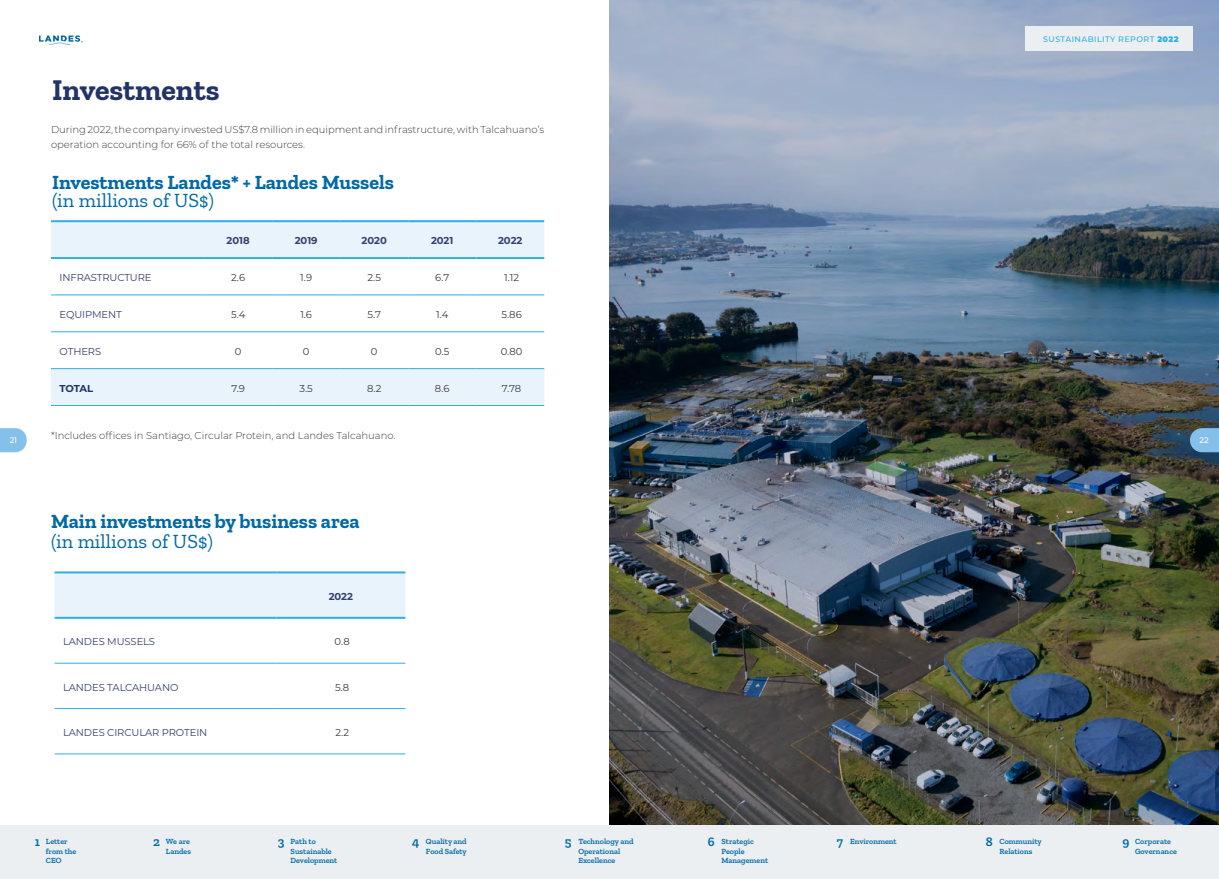
<style>
.page{position:relative;width:1219px;height:879px;background:#fff}
.page>*{position:absolute;margin:0;border:0;box-sizing:border-box;transform-origin:0 0}
.t1{font:700 30px "Zilla Slab";color:#223367}
.t2{font:700 20px "Zilla Slab";color:#0069a6}
.t3{font:20px "Zilla Slab";color:#0069a6}
.t4{font:600 13px "Zilla Slab";color:#0069a6}
.t5{font:300 10px/15px "Montserrat";color:#3c3c3b}
.t6{font:10px "Montserrat";letter-spacing:-.01em;color:#363f71}
.t7{font:10px "Montserrat";color:#3c3c3b}
.t8{font:700 10px "Montserrat";color:#363f71}
.t9{font:700 10px "Montserrat";letter-spacing:-.02em;color:#223367}
.t10{font:600 8px/9.6px "Zilla Slab";color:#0069a6}
.t11{font:500 8px "Montserrat";letter-spacing:.05em;color:#2eafe4}
.t12{font:500 8px "Montserrat";color:#fff}
.s1{font-weight:900}
.s2{font-size:13px}
</style>
<div class="page">
<svg style="left:51px;top:222px;width:493px;height:183px"></svg>
<hr style="left:51px;top:220px;width:153px;height:2px;background:#2eafe4">
<hr style="left:204px;top:220px;width:68px;height:2px;background:#2eafe4">
<hr style="left:272px;top:220px;width:68px;height:2px;background:#2eafe4">
<hr style="left:340px;top:220px;width:68px;height:2px;background:#2eafe4">
<hr style="left:408px;top:220px;width:68px;height:2px;background:#2eafe4">
<hr style="left:476px;top:220px;width:68px;height:2px;background:#2eafe4">
<hr style="left:51px;top:257px;width:153px;height:2px;background:#2eafe4">
<hr style="left:204px;top:257px;width:68px;height:2px;background:#2eafe4">
<hr style="left:272px;top:257px;width:68px;height:2px;background:#2eafe4">
<hr style="left:340px;top:257px;width:68px;height:2px;background:#2eafe4">
<hr style="left:408px;top:257px;width:68px;height:2px;background:#2eafe4">
<hr style="left:476px;top:257px;width:68px;height:2px;background:#2eafe4">
<hr style="left:51px;top:295px;width:153px;height:1px;background:#2eafe4">
<hr style="left:204px;top:295px;width:68px;height:1px;background:#2eafe4">
<hr style="left:272px;top:295px;width:68px;height:1px;background:#2eafe4">
<hr style="left:340px;top:295px;width:68px;height:1px;background:#2eafe4">
<hr style="left:408px;top:295px;width:68px;height:1px;background:#2eafe4">
<hr style="left:476px;top:295px;width:68px;height:1px;background:#2eafe4">
<hr style="left:51px;top:331px;width:153px;height:1px;background:#2eafe4">
<hr style="left:204px;top:331px;width:68px;height:1px;background:#2eafe4">
<hr style="left:272px;top:331px;width:68px;height:1px;background:#2eafe4">
<hr style="left:340px;top:331px;width:68px;height:1px;background:#2eafe4">
<hr style="left:408px;top:331px;width:68px;height:1px;background:#2eafe4">
<hr style="left:476px;top:331px;width:68px;height:1px;background:#2eafe4">
<hr style="left:51px;top:368px;width:153px;height:1px;background:#2eafe4">
<hr style="left:204px;top:368px;width:68px;height:1px;background:#2eafe4">
<hr style="left:272px;top:368px;width:68px;height:1px;background:#2eafe4">
<hr style="left:340px;top:368px;width:68px;height:1px;background:#2eafe4">
<hr style="left:408px;top:368px;width:68px;height:1px;background:#2eafe4">
<hr style="left:476px;top:368px;width:68px;height:1px;background:#2eafe4">
<hr style="left:51px;top:405px;width:153px;height:1px;background:#2eafe4">
<hr style="left:204px;top:405px;width:68px;height:1px;background:#2eafe4">
<hr style="left:272px;top:405px;width:68px;height:1px;background:#2eafe4">
<hr style="left:340px;top:405px;width:68px;height:1px;background:#2eafe4">
<hr style="left:408px;top:405px;width:68px;height:1px;background:#2eafe4">
<hr style="left:476px;top:405px;width:68px;height:1px;background:#2eafe4">
<div style="left:55px;top:573px;width:350px;height:44px;background:#e9f3fc"></div>
<hr style="left:55px;top:571px;width:221px;height:2px;background:#2eafe4">
<hr style="left:276px;top:571px;width:129px;height:2px;background:#2eafe4">
<hr style="left:55px;top:617px;width:221px;height:2px;background:#2eafe4">
<hr style="left:276px;top:617px;width:129px;height:2px;background:#2eafe4">
<hr style="left:55px;top:663px;width:221px;height:1px;background:#2eafe4">
<hr style="left:276px;top:663px;width:129px;height:1px;background:#2eafe4">
<hr style="left:55px;top:708px;width:221px;height:1px;background:#2eafe4">
<hr style="left:276px;top:708px;width:129px;height:1px;background:#2eafe4">
<hr style="left:55px;top:753px;width:221px;height:1px;background:#2eafe4">
<hr style="left:276px;top:753px;width:129px;height:1px;background:#2eafe4">
<img style="left:609px;top:0;width:610px;height:825px">
<svg style="left:39px;top:35px;width:44px;height:10px"></svg>
<div style="left:1025px;top:26px;width:168px;height:24px;background:#eceff1"></div>
<div style="left:0;top:825px;width:1219px;height:54px;background:#eceff1"></div>
<svg style="left:0;top:428px;width:27px;height:24px"></svg>
<svg style="left:1190px;top:428px;width:29px;height:24px"></svg>
<h1 class="t1" style="left:52px;top:73px;width:169px">Investments</h1>
<p class="t5" style="left:51px;top:122px;width:495px">During 2022, the company invested US$7.8 million in equipment and infrastructure, with Talcahuano’s operation accounting for 66% of the total resources.</p>
<h2 class="t2" style="left:52px;top:171px;width:343px">Investments Landes* + Landes Mussels</h2>
<h2 class="t3" style="left:52px;top:189px;width:163px">(in millions of US$)</h2>
<p class="t8" style="left:227px;top:234px;width:25px">2018</p>
<p class="t8" style="left:295px;top:234px;width:24px">2019</p>
<p class="t8" style="left:362px;top:234px;width:27px">2020</p>
<p class="t8" style="left:431px;top:234px;width:24px">2021</p>
<p class="t8" style="left:498px;top:234px;width:26px">2022</p>
<p class="t6" style="left:60px;top:271px;width:94px">INFRASTRUCTURE</p>
<p class="t7" style="left:231px;top:271px;width:15px">2.6</p>
<p class="t7" style="left:300px;top:271px;width:13px">1.9</p>
<p class="t7" style="left:367px;top:271px;width:15px">2.5</p>
<p class="t7" style="left:435px;top:271px;width:16px">6.7</p>
<p class="t7" style="left:504px;top:271px;width:16px">1.12</p>
<p class="t6" style="left:60px;top:308px;width:64px">EQUIPMENT</p>
<p class="t7" style="left:231px;top:308px;width:16px">5.4</p>
<p class="t7" style="left:300px;top:308px;width:13px">1.6</p>
<p class="t7" style="left:367px;top:308px;width:15px">5.7</p>
<p class="t7" style="left:436px;top:308px;width:14px">1.4</p>
<p class="t7" style="left:501px;top:308px;width:22px">5.86</p>
<p class="t6" style="left:60px;top:345px;width:43px">OTHERS</p>
<p class="t7" style="left:235px;top:345px;width:8px">0</p>
<p class="t7" style="left:303px;top:345px;width:8px">0</p>
<p class="t7" style="left:371px;top:345px;width:8px">0</p>
<p class="t7" style="left:435px;top:345px;width:16px">0.5</p>
<p class="t7" style="left:501px;top:345px;width:23px">0.80</p>
<p class="t9" style="left:60px;top:381px;width:35px">TOTAL</p>
<p class="t7" style="left:231px;top:381px;width:15px">7.9</p>
<p class="t7" style="left:299px;top:381px;width:15px">3.5</p>
<p class="t7" style="left:367px;top:381px;width:16px">8.2</p>
<p class="t7" style="left:435px;top:381px;width:16px">8.6</p>
<p class="t7" style="left:502px;top:381px;width:21px">7.78</p>
<p class="t11" style="left:1043px;top:34px;width:137px">SUSTAINABILITY REPORT <span class="s1">2022</span></p>
<p class="t5" style="left:51px;top:428px;width:346px">*Includes offices in Santiago, Circular Protein, and Landes Talcahuano.</p>
<p class="t12" style="left:10px;top:435px;width:9px">21</p>
<p class="t12" style="left:1199px;top:435px;width:11px">22</p>
<h2 class="t2" style="left:51px;top:510px;width:310px">Main investments by business area</h2>
<h2 class="t3" style="left:51px;top:531px;width:163px">(in millions of US$)</h2>
<p class="t8" style="left:329px;top:589px;width:26px">2022</p>
<p class="t6" style="left:63px;top:635px;width:94px">LANDES MUSSELS</p>
<p class="t7" style="left:335px;top:635px;width:17px">0.8</p>
<p class="t6" style="left:63px;top:680px;width:117px">LANDES TALCAHUANO</p>
<p class="t7" style="left:335px;top:680px;width:16px">5.8</p>
<p class="t6" style="left:63px;top:725px;width:146px">LANDES CIRCULAR PROTEIN</p>
<p class="t7" style="left:335px;top:725px;width:15px">2.2</p>
<h3 class="t4" style="left:708px;top:834px;width:8px">6</h3>
<p class="t10" style="left:837px;top:836px;width:61px"><span class="s2">7</span> Environment</p>
<p class="t10" style="left:999px;top:836px;width:44px">Community<br>Relations</p>
<h3 class="t4" style="left:986px;top:834px;width:9px">8</h3>
<p class="t10" style="left:1135px;top:836px;width:43px">Corporate<br>Governance</p>
<h3 class="t4" style="left:153px;top:834px;width:8px">2</h3>
<p class="t10" style="left:291px;top:836px;width:48px">Path to<br>Sustainable<br>Development</p>
<h3 class="t4" style="left:278px;top:834px;width:8px">3</h3>
<p class="t10" style="left:426px;top:836px;width:42px">Quality and<br>Food Safety</p>
<h3 class="t4" style="left:412px;top:834px;width:9px">4</h3>
<p class="t10" style="left:578px;top:836px;width:57px">Technology and<br>Operational<br>Excellence</p>
<p class="t10" style="left:46px;top:836px;width:23px">Letter</p>
<h3 class="t4" style="left:1123px;top:834px;width:8px">9</h3>
<p class="t10" style="left:46px;top:846px;width:32px">from the<br>CEO</p>
<h3 class="t4" style="left:565px;top:834px;width:8px">5</h3>
<p class="t10" style="left:721px;top:836px;width:48px">Strategic<br>People<br>Management</p>
<p class="t10" style="left:166px;top:836px;width:27px">We are<br>Landes</p>
<h3 class="t4" style="left:35px;top:834px;width:7px">1</h3>
</div>
